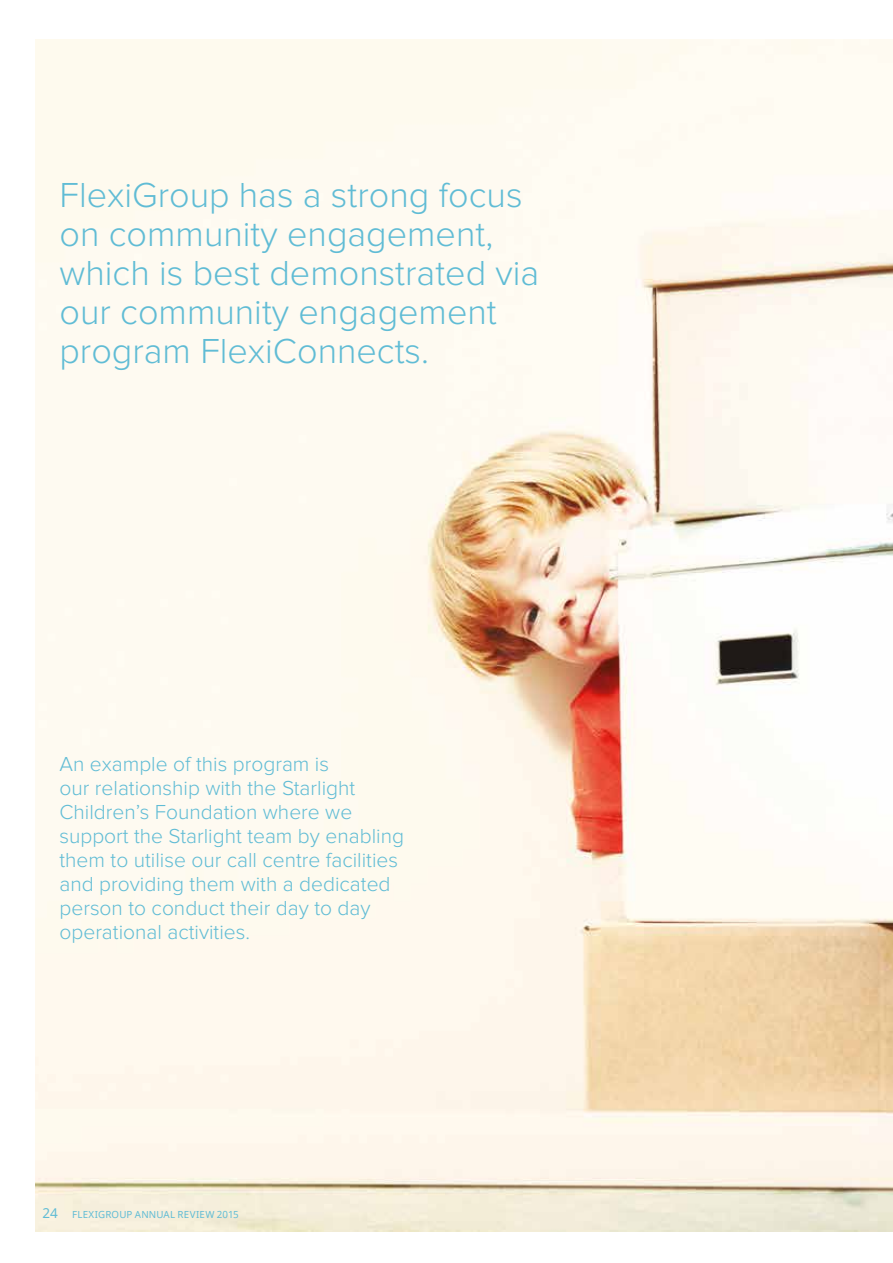
<style>
.page{position:relative;width:893px;height:1263px;background:#fff}
.page>*{position:absolute;margin:0;border:0;box-sizing:border-box;transform-origin:0 0}
.t1{font:300 36px/39px "Proxima Nova";color:#60bcd5}
.t2{font:300 21px/24px "Proxima Nova";color:#60bcd5}
.t3{font:13.5px "Noto Sans";color:#60bcd5}
.t4{font:9.75px "Noto Sans";letter-spacing:.015em;color:#60bcd5}
</style>
<div class="page">
<img style="left:36px;top:39px;width:857px;height:1192px">
<h1 class="t1" style="left:60px;top:176px;width:481px">FlexiGroup has a strong focus on community engagement, which is best demonstrated via our community engagement program FlexiConnects.</h1>
<p class="t2" style="left:60px;top:752px;width:346px">An example of this program is<br>our relationship with the Starlight Children’s Foundation where we support the Starlight team by enabling them to utilise our call centre facilities and providing them with a dedicated person to conduct their day to day operational activities.</p>
<p class="t3" style="left:43px;top:1204px;width:17px">24</p>
<p class="t4" style="left:72px;top:1208px;width:168px">FLEXIGROUP ANNUAL REVIEW 2015</p>
</div>
